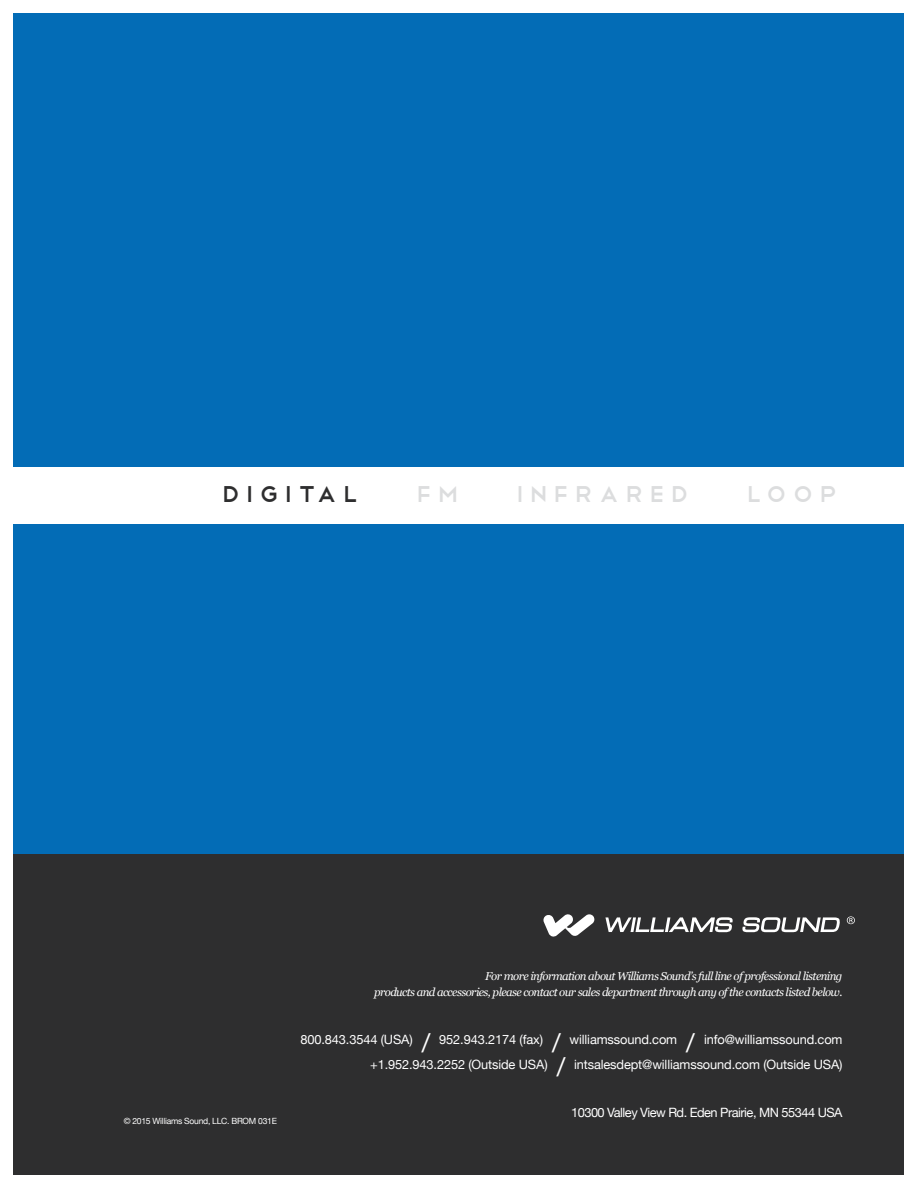
<style>
.page{position:relative;width:918px;height:1188px;background:#fff}
.page>*{position:absolute;margin:0;border:0;box-sizing:border-box;transform-origin:0 0}
.t1{font:30px "Telegrafico";letter-spacing:.2em;color:#dcddde}
.t2{font:30px "Telegrafico";letter-spacing:.2em;color:#2e2e2f}
.t3{font:25.65px "Helvetica Neue";color:#fff}
.t4{font:12.9px "Helvetica Neue";letter-spacing:-.01em;color:#fff}
.t5{font:12.9px "Helvetica Neue";letter-spacing:-.04em;color:#fff}
.t6{font:italic 11.4px/16.5px "Georgia";letter-spacing:-.05em;color:#fff;text-align:right}
.t7{font:8.55px "Helvetica Neue";letter-spacing:-.03em;color:#fff}
</style>
<div class="page">
<div style="left:14px;top:845px;width:890px;height:329px;background:#2e2e2f"></div>
<div style="left:14px;top:14px;width:890px;height:453px;background:#036cb6"></div>
<div style="left:14px;top:524px;width:890px;height:330px;background:#036cb6"></div>
<svg style="left:605px;top:917px;width:128px;height:15px"></svg>
<svg style="left:742px;top:917px;width:98px;height:15px"></svg>
<svg style="left:543px;top:914px;width:52px;height:23px"></svg>
<svg style="left:847px;top:916px;width:8px;height:8px"></svg>
<h1 class="t2" style="left:222px;top:475px;width:138px">Digital</h1>
<h1 class="t1" style="left:416px;top:475px;width:43px">fm</h1>
<h1 class="t1" style="left:516px;top:475px;width:174px">infrared</h1>
<h1 class="t1" style="left:747px;top:475px;width:92px">loop</h1>
<p class="t7" style="left:124px;top:1116px;width:155px">© 2015 Williams Sound, LLC. BROM 031E</p>
<p class="t6" style="left:374px;top:967px;width:470px">For more information about Williams Sound’s full line of professional listening<br>products and accessories, please contact our sales department through any of the contacts listed below.</p>
<p class="t4" style="left:300px;top:1032px;width:114px">800.843.3544 (USA)</p>
<h2 class="t3" style="left:422px;top:1027px;width:10px">/</h2>
<p class="t4" style="left:439px;top:1032px;width:105px">952.943.2174 (fax)</p>
<h2 class="t3" style="left:552px;top:1027px;width:10px">/</h2>
<p class="t4" style="left:570px;top:1032px;width:109px">williamssound.com</p>
<h2 class="t3" style="left:686px;top:1027px;width:10px">/</h2>
<p class="t4" style="left:704px;top:1032px;width:140px">info@williamssound.com</p>
<p class="t4" style="left:370px;top:1056px;width:179px">+1.952.943.2252 (Outside USA)</p>
<h2 class="t3" style="left:557px;top:1051px;width:10px">/</h2>
<p class="t4" style="left:574px;top:1056px;width:270px">intsalesdept@williamssound.com (Outside USA)</p>
<p class="t5" style="left:571px;top:1105px;width:273px">10300 Valley View Rd. Eden Prairie, MN 55344 USA</p>
</div>
